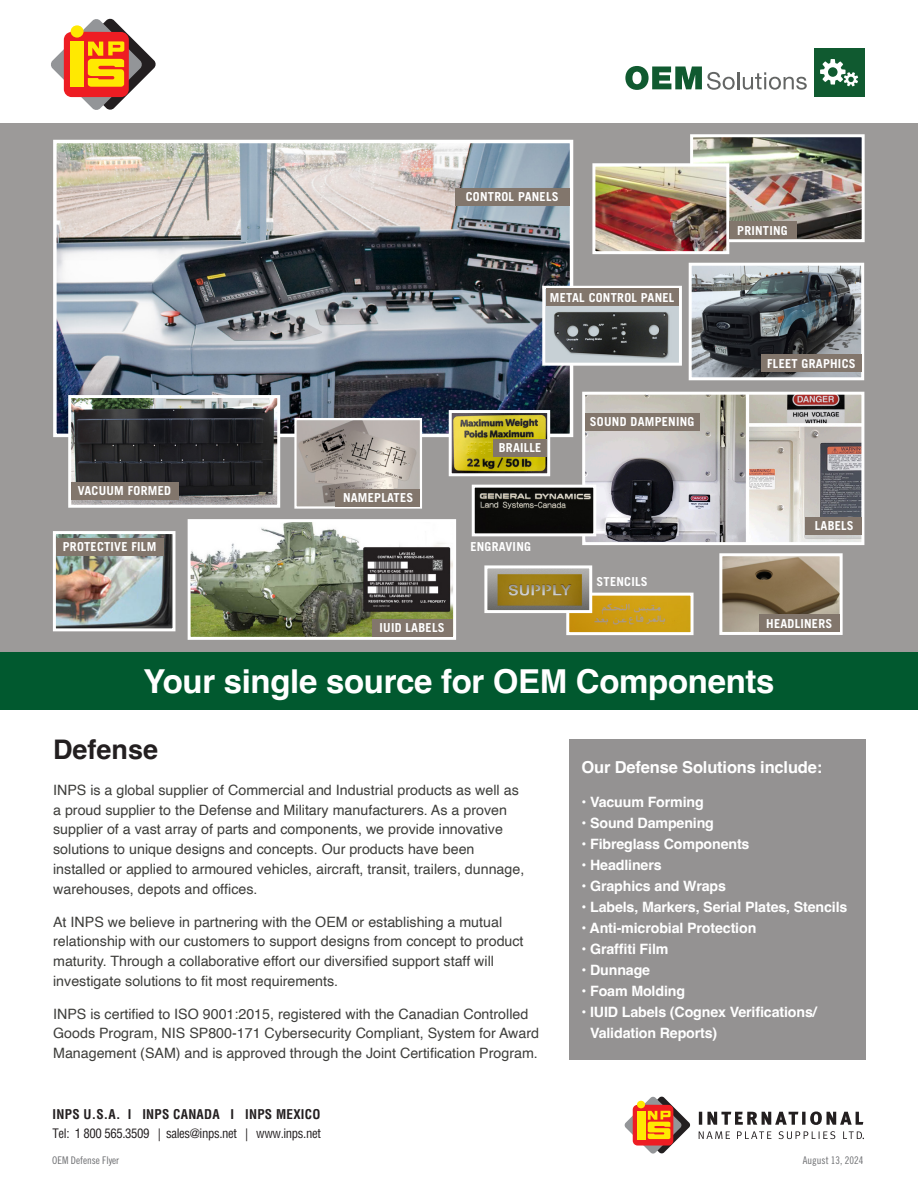
<style>
.page{position:relative;width:918px;height:1188px;background:#fff}
.page>*{position:absolute;margin:0;border:0;box-sizing:border-box;transform-origin:0 0}
.t1{font:700 33px "Helvetica";letter-spacing:-.01em;color:#fff}
.New_Body_Copy{font:700 27px "Helvetica";color:#231f20}
.New_Body_Copy-2{font:700 16.5px "Helvetica";letter-spacing:-.01em;color:#fff}
.New_Body_Copy-3{font:14.25px/19.8px "Helvetica";color:#3e3e3b}
.New_Body_Copy-4{font:700 14.25px/21px "Helvetica";letter-spacing:-.01em;color:#fff}
.t2{font:700 condensed 13.05px "Helvetica";letter-spacing:.02em;color:#231f20}
.t3{font:condensed 12.75px "Helvetica";letter-spacing:-.03em;color:#231f20}
.t4{font:700 12.3px "Trade Gothic LT Std";letter-spacing:.02em;color:#fff}
.t5{font:10.5px "Trade Gothic LT Std Cn 18";color:#6c6d70}
</style>
<div class="page">
<div style="left:0;top:123px;width:918px;height:586px;background:#9c9a99"></div>
<div style="left:569px;top:739px;width:296px;height:320px;background:#949292"></div>
<div style="left:0;top:652px;width:918px;height:57px;background:#01592f"></div>
<svg style="left:51px;top:18px;width:105px;height:92px"></svg>
<div style="left:71px;top:25px;width:13px;height:13px;background:#ffe901;border-radius:50%"></div>
<div style="left:70px;top:42px;width:14px;height:45px;background:#ffe901"></div>
<img style="left:57px;top:144px;width:512px;height:289px">
<div style="left:53px;top:140px;width:520px;height:297px;border:3px solid #fff"></div>
<img style="left:297px;top:421px;width:122px;height:85px">
<div style="left:294px;top:418px;width:128px;height:91px;border:2px solid #fff"></div>
<img style="left:72px;top:399px;width:204px;height:105px">
<div style="left:68px;top:395px;width:212px;height:113px;border:3px solid #fff"></div>
<img style="left:693px;top:267px;width:167px;height:109px">
<div style="left:689px;top:263px;width:175px;height:117px;border:3px solid #fff"></div>
<img style="left:57px;top:535px;width:114px;height:92px">
<div style="left:53px;top:531px;width:122px;height:100px;border:3px solid #fff"></div>
<img style="left:586px;top:396px;width:274px;height:145px">
<div style="left:582px;top:392px;width:282px;height:153px;border:3px solid #fff"></div>
<img style="left:694px;top:138px;width:167px;height:100px">
<div style="left:690px;top:134px;width:175px;height:108px;border:3px solid #fff"></div>
<img style="left:546px;top:306px;width:132px;height:56px">
<div style="left:542px;top:286px;width:140px;height:80px;border:3px solid #fff"></div>
<div style="left:455px;top:188px;width:115px;height:18px;background:#82766c"></div>
<div style="left:546px;top:289px;width:133px;height:17px;background:#82766c"></div>
<img style="left:192px;top:523px;width:260px;height:113px">
<div style="left:188px;top:519px;width:268px;height:121px;border:3px solid #fff"></div>
<div style="left:372px;top:619px;width:81px;height:18px;background:#82766c"></div>
<div style="left:585px;top:413px;width:115px;height:17px;background:#82766c"></div>
<div style="left:71px;top:482px;width:108px;height:18px;background:#82766c"></div>
<div style="left:56px;top:538px;width:108px;height:18px;background:#82766c"></div>
<img style="left:570px;top:597px;width:120px;height:34px">
<div style="left:566px;top:593px;width:128px;height:42px;border:3px solid #fff"></div>
<img style="left:488px;top:569px;width:100px;height:40px">
<div style="left:484px;top:565px;width:108px;height:48px;border:3px solid #fff"></div>
<div style="left:336px;top:489px;width:84px;height:17px;background:#82766c"></div>
<div style="left:761px;top:355px;width:100px;height:17px;background:#82766c"></div>
<img style="left:453px;top:414px;width:93px;height:58px">
<div style="left:449px;top:410px;width:101px;height:66px;border:3px solid #fff"></div>
<div style="left:493px;top:439px;width:54px;height:17px;background:#82766c"></div>
<img style="left:596px;top:167px;width:129px;height:83px">
<div style="left:592px;top:163px;width:137px;height:91px;border:3px solid #fff"></div>
<img style="left:723px;top:557px;width:116px;height:74px">
<div style="left:719px;top:553px;width:124px;height:82px;border:3px solid #fff"></div>
<div style="left:729px;top:222px;width:68px;height:17px;background:#82766c"></div>
<div style="left:805px;top:517px;width:56px;height:18px;background:#82766c"></div>
<div style="left:759px;top:614px;width:81px;height:18px;background:#82766c"></div>
<img style="left:476px;top:489px;width:116px;height:43px">
<div style="left:472px;top:485px;width:124px;height:51px;border:3px solid #fff"></div>
<svg style="left:625px;top:66px;width:182px;height:24px"></svg>
<div style="left:814px;top:48px;width:50px;height:48px;background:#105a30"></div>
<svg style="left:820px;top:59px;width:38px;height:27px"></svg>
<svg style="left:624px;top:1096px;width:66px;height:58px"></svg>
<div style="left:637px;top:1101px;width:8px;height:7px;background:#ffe901;border-radius:50%"></div>
<div style="left:637px;top:1111px;width:8px;height:28px;background:#ffe901"></div>
<svg style="left:699px;top:1111px;width:164px;height:14px"></svg>
<svg style="left:699px;top:1131px;width:165px;height:8px"></svg>
<p class="t4" style="left:78px;top:483px;width:95px">VACUUM FORMED</p>
<p class="t4" style="left:63px;top:539px;width:95px">PROTECTIVE FILM</p>
<p class="t4" style="left:466px;top:189px;width:94px">CONTROL PANELS</p>
<p class="t4" style="left:550px;top:290px;width:126px">METAL CONTROL PANEL</p>
<p class="t4" style="left:343px;top:490px;width:72px">NAMEPLATES</p>
<p class="t4" style="left:499px;top:440px;width:44px">BRAILLE</p>
<p class="t4" style="left:470px;top:539px;width:62px">ENGRAVING</p>
<p class="t4" style="left:380px;top:620px;width:67px">IUID LABELS</p>
<p class="t4" style="left:590px;top:415px;width:106px">SOUND DAMPENING</p>
<p class="t4" style="left:596px;top:574px;width:53px">STENCILS</p>
<p class="t4" style="left:737px;top:223px;width:52px">PRINTING</p>
<p class="t4" style="left:767px;top:356px;width:90px">FLEET GRAPHICS</p>
<p class="t4" style="left:815px;top:518px;width:41px">LABELS</p>
<p class="t4" style="left:766px;top:616px;width:68px">HEADLINERS</p>
<p class="t1" style="left:144px;top:661px;width:633px">Your single source for OEM Components</p>
<p class="New_Body_Copy" style="left:53px;top:733px;width:107px">Defense</p>
<p class="New_Body_Copy-3" style="left:53px;top:780px;width:473px">INPS is a global supplier of Commercial and Industrial products as well as a proud supplier to the Defense and Military manufacturers. As a proven supplier of a vast array of parts and components, we provide innovative solutions to unique designs and concepts. Our products have been installed or applied to armoured vehicles, aircraft, transit, trailers, dunnage, warehouses, depots and offices.</p>
<p class="New_Body_Copy-3" style="left:53px;top:912px;width:472px">At INPS we believe in partnering with the OEM or establishing a mutual relationship with our customers to support designs from concept to product maturity. Through a collaborative effort our diversified support staff will investigate solutions to fit most requirements.</p>
<p class="New_Body_Copy-3" style="left:53px;top:1004px;width:488px">INPS is certified to ISO 9001:2015, registered with the Canadian Controlled<br>Goods Program, NIS SP800-171 Cybersecurity Compliant, System for Award<br>Management (SAM) and is approved through the Joint Certification Program.</p>
<p class="New_Body_Copy-2" style="left:581px;top:757px;width:242px">Our Defense Solutions include:</p>
<p class="New_Body_Copy-4" style="left:581px;top:793px;width:124px">• Vacuum Forming</p>
<p class="New_Body_Copy-4" style="left:581px;top:814px;width:134px">• Sound Dampening</p>
<p class="New_Body_Copy-4" style="left:581px;top:835px;width:170px">• Fibreglass Components</p>
<p class="New_Body_Copy-4" style="left:581px;top:856px;width:82px">• Headliners</p>
<p class="New_Body_Copy-4" style="left:581px;top:877px;width:146px">• Graphics and Wraps</p>
<p class="New_Body_Copy-4" style="left:581px;top:898px;width:268px">• Labels, Markers, Serial Plates, Stencils</p>
<p class="New_Body_Copy-4" style="left:581px;top:919px;width:176px">• Anti-microbial Protection</p>
<p class="New_Body_Copy-4" style="left:581px;top:940px;width:89px">• Graffiti Film</p>
<p class="New_Body_Copy-4" style="left:581px;top:961px;width:70px">• Dunnage</p>
<p class="New_Body_Copy-4" style="left:581px;top:982px;width:105px">• Foam Molding</p>
<p class="New_Body_Copy-4" style="left:590px;top:1003px;width:228px;text-indent:-9px">• IUID Labels (Cognex Verifications/<br>Validation Reports)</p>
<p class="t2" style="left:53px;top:1106px;width:269px">INPS U.S.A. I INPS CANADA I INPS MEXICO</p>
<p class="t3" style="left:53px;top:1126px;width:270px">Tel: 1 800 565.3509 | sales@inps.net | www.inps.net</p>
<p class="t5" style="left:52px;top:1154px;width:69px">OEM Defense Flyer</p>
<p class="t5" style="left:803px;top:1154px;width:62px">August 13, 2024</p>
</div>
